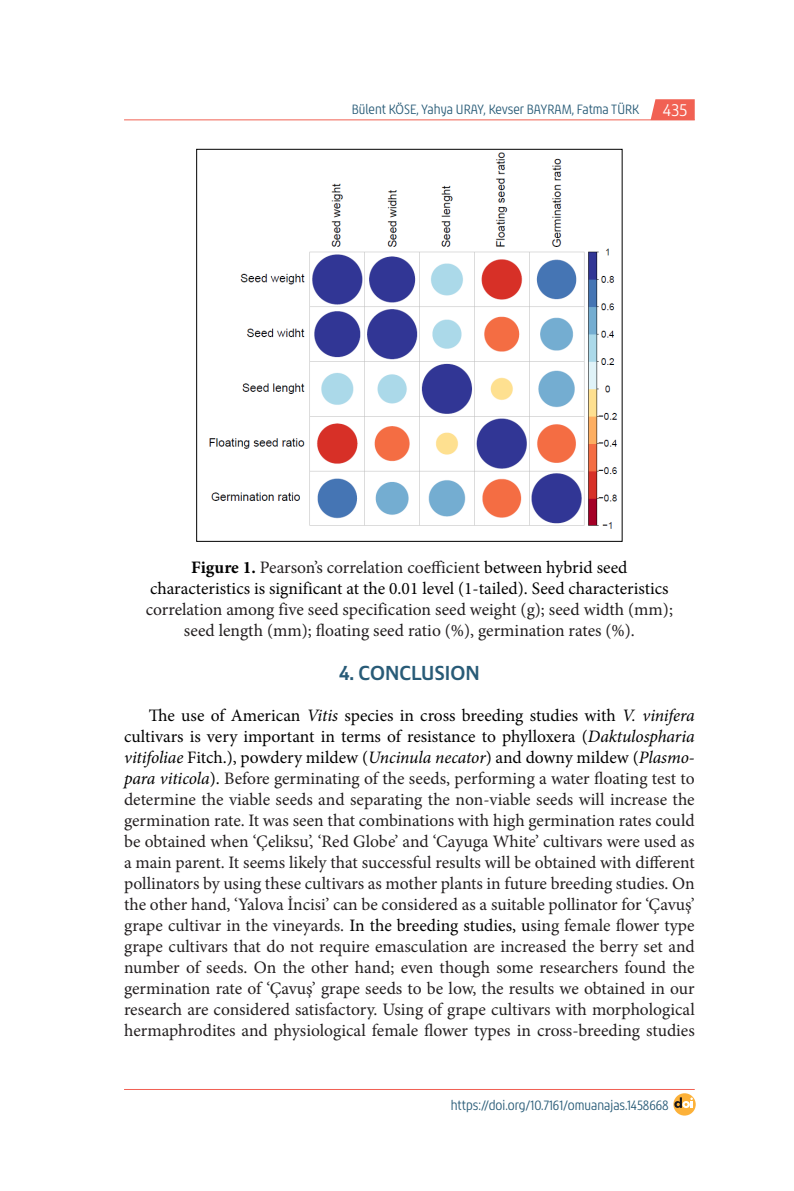
<style>
.page{position:relative;width:794px;height:1191px;background:#fff}
.page>*{position:absolute;margin:0;border:0;box-sizing:border-box;transform-origin:0 0}
.SYFA_ICI_BASLIK{font:21px "Chypre Nor Bol";color:#285b77}
.ANA_METİN{font:17.5px/21px "Minion Pro";color:#231f20;text-align:justify}
.ANA_METİN-2{font:17.5px/21px "Minion Pro";color:#211d1e;text-align:center}
.t1{font:17.5px "Chypre Nor Boo";color:#fff}
.t2{font:14px "Chypre Con Boo";color:#285b77}
.s1{font-weight:700;color:#000}
.s2{color:#231f20}
.s3{color:#000}
.s4{font-style:italic;color:#000}
</style>
<div class="page">
<svg style="left:650px;top:99px;width:44px;height:21px"></svg>
<hr style="left:124px;top:120px;width:570px;height:1px;background:#f16153">
<hr style="left:124px;top:1089px;width:570px;height:1px;background:#f16153">
<div style="left:673px;top:1093px;width:22px;height:22px;background:#fcb139;border-radius:50%"></div>
<svg style="left:674px;top:1097px;width:19px;height:11px"></svg>
<img style="left:209px;top:152px;width:409px;height:377px">
<p class="t2" style="left:352px;top:101px;width:289px">Bülent KÖSE, Yahya URAY, Kevser BAYRAM, Fatma TÜRK</p>
<p class="t1" style="left:663px;top:100px;width:26px">435</p>
<p class="ANA_METİN-2" style="left:146px;top:557px;width:529px"><span class="s1">Figure 1.</span> <span class="s2">Pearson’s correlation coefficient</span> <span class="s3">between hybrid seed characteristics is significant at the 0.01 level (1-tailed). Seed characteristics </span>correlation among five seed specification seed weight (g); seed width (mm); seed length (mm); floating seed ratio (%), germination rates (%).</p>
<p class="SYFA_ICI_BASLIK" style="left:339px;top:661px;width:142px">4. CONCLUSION</p>
<p class="ANA_METİN" style="left:124px;top:705px;width:572px;text-indent:25px"><span class="s3">The use of American</span> <span class="s4">Vitis</span> <span class="s3">species in cross breeding studies with</span> <span class="s4">V. vinifera </span><span class="s3">cultivars is very important in terms of resistance to phylloxera (</span><span class="s4">Daktulospharia vitifoliae</span> <span class="s3">Fitch.), powdery mildew (</span><span class="s4">Uncinula necator</span><span class="s3">) and downy mildew (</span><span class="s4">Plasmo&shy;para viticola</span><span class="s3">).</span> Before germinating of the seeds, performing a water floating test to determine the viable seeds and separating the non-viable seeds will increase the germination rate. It was seen that combinations with high germination rates could be obtained when ‘Çeliksu’, ‘Red Globe’ and ‘Cayuga White’ cultivars were used as a main parent. It seems likely that successful results will be obtained with different pollinators by using these cultivars as mother plants in future breeding studies. On the other hand, ‘Yalova İncisi’ can be considered as a suitable pollinator for ‘Çavuş’ grape cultivar in the vineyards. <span class="s3">In the breeding studies, u</span>sing female flower type grape cultivars that do not require emasculation are increased the berry set and number of seeds. On the other hand; even though some researchers found the germination rate of ‘Çavuş’ grape seeds to be low, the results we obtained in our research are considered satisfactory. Using of grape cultivars with morphological hermaphrodites and physiological female flower types in cross-breeding studies</p>
<p class="t2" style="left:451px;top:1096px;width:220px">https://doi.org/10.7161/omuanajas.1458668</p>
</div>
